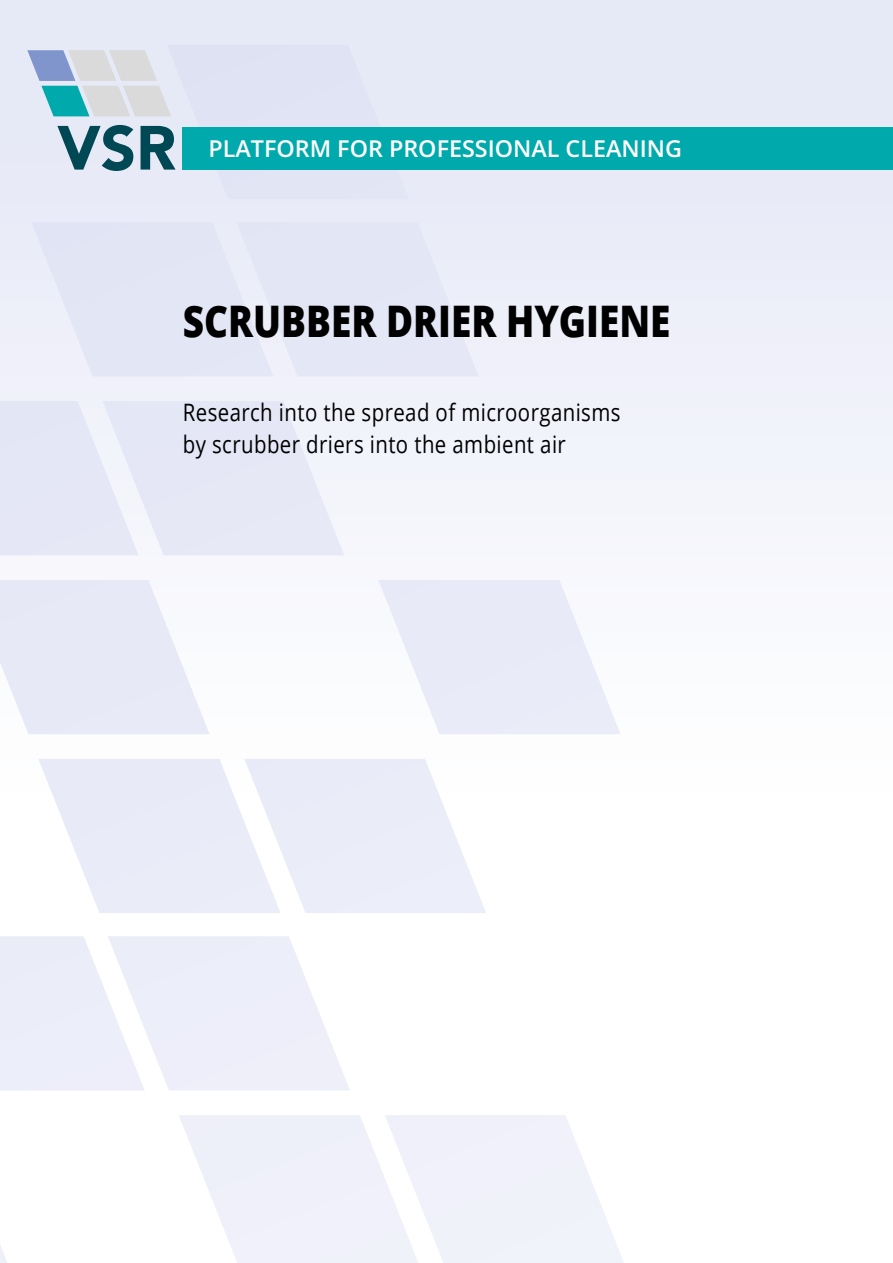
<style>
.page{position:relative;width:893px;height:1263px;background:#fff}
.page>*{position:absolute;margin:0;border:0;box-sizing:border-box;transform-origin:0 0}
.t1{font:800 43.5px "Open Sans";color:#000;scale:.85 1}
.t2{font:24px/31.5px "Open Sans";letter-spacing:.02em;color:#000;scale:.85 1}
.t3{font:600 23.4px "Open Sans";color:#fff}
</style>
<div class="page">
<div style="left:0;top:0;width:893px;height:808px;background:linear-gradient(to right,#f0f2fa,#f1f3fa)"></div>
<svg style="left:179px;top:1115px;width:445px;height:148px"></svg>
<svg style="left:0;top:1245px;width:7px;height:18px"></svg>
<svg style="left:0;top:936px;width:350px;height:154px"></svg>
<svg style="left:38px;top:759px;width:448px;height:154px"></svg>
<svg style="left:378px;top:707px;width:243px;height:27px"></svg>
<svg style="left:0;top:580px;width:210px;height:154px"></svg>
<svg style="left:0;top:401px;width:321px;height:154px;background:#e6e8f6"></svg>
<svg style="left:32px;top:222px;width:446px;height:154px;background:#e4e7f5"></svg>
<div style="left:183px;top:128px;width:710px;height:42px;background:#00a9ab"></div>
<svg style="left:27px;top:45px;width:382px;height:154px"></svg>
<p class="t3" style="left:208px;top:133px;width:475px">PLATFORM FOR PROFESSIONAL CLEANING</p>
<h1 class="t1" style="left:183px;top:288px;width:575px">SCRUBBER DRIER HYGIENE</h1>
<p class="t2" style="left:183px;top:396px;width:516px">Research into the spread of microorganisms by scrubber driers into the ambient air</p>
</div>
